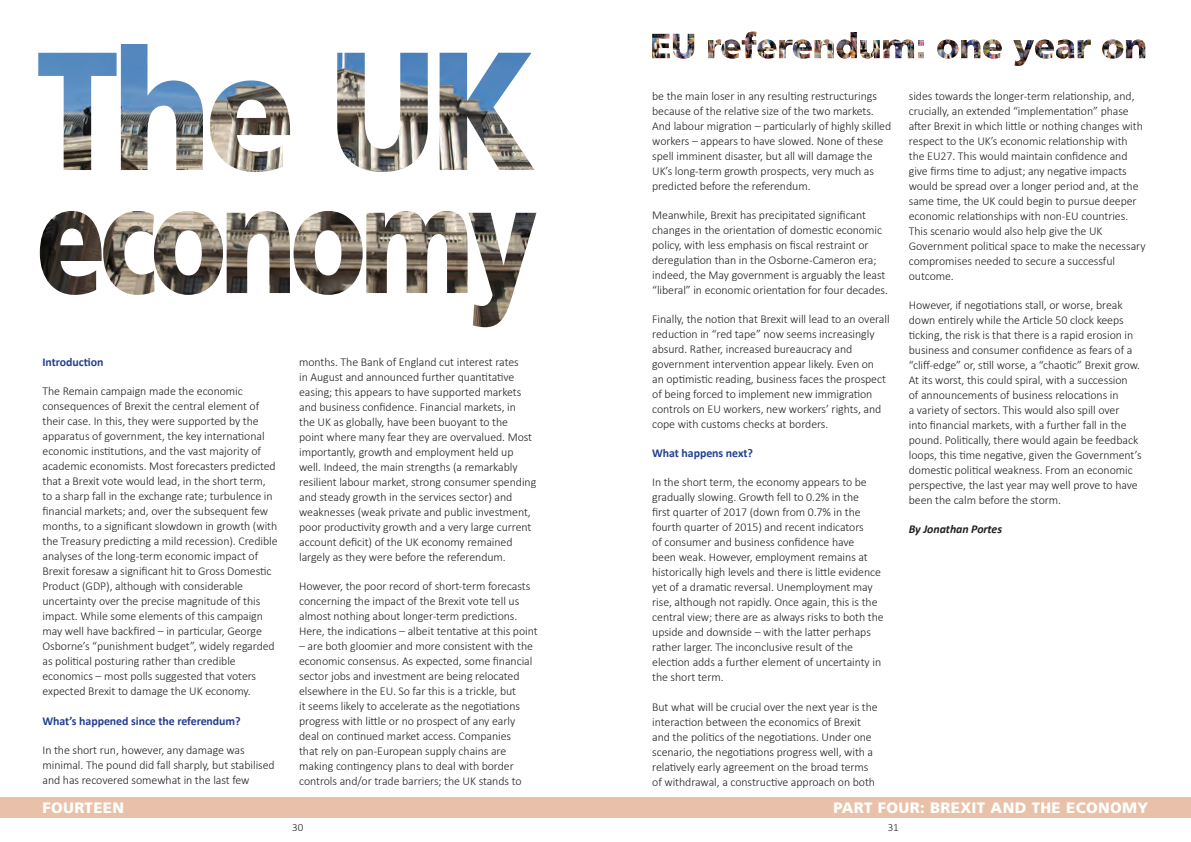
<style>
.page{position:relative;width:1191px;height:842px;background:#fff}
.page>*{position:absolute;margin:0;border:0;box-sizing:border-box;transform-origin:0 0}
.t1{font:900 15px "Frutiger";letter-spacing:.025em;color:#fff}
.t2{font:300 12px/15px "Calibri";letter-spacing:-.005em;color:#231f20}
.t3{font:700 12px "Calibri";letter-spacing:-.005em;color:#253f8e}
.t4{font:italic 700 12px "Calibri";letter-spacing:-.005em;color:#231f20}
.t5{font:300 11px "Calibri";color:#231f20}
</style>
<div class="page">
<div style="left:0;top:797px;width:1191px;height:20px;background:#e9c1a8"></div>
<img style="left:652px;top:32px;width:272px;height:27px">
<img style="left:937px;top:40px;width:208px;height:26px">
<img style="left:40px;top:211px;width:496px;height:116px">
<img style="left:38px;top:44px;width:496px;height:128px">
<p class="t3" style="left:43px;top:355px;width:62px">Introduction</p>
<p class="t2" style="left:43px;top:383px;width:237px">The Remain campaign made the economic consequences of Brexit the central element of their case. In this, they were supported by the apparatus of government, the key international economic institutions, and the vast majority of academic economists. Most forecasters predicted that a Brexit vote would lead, in the short term, to a sharp fall in the exchange rate; turbulence in financial markets; and, over the subsequent few months, to a significant slowdown in growth (with the Treasury predicting a mild recession). Credible analyses of the long-term economic impact of Brexit foresaw a significant hit to Gross Domestic Product (GDP), although with considerable uncertainty over the precise magnitude of this impact. While some elements of this campaign may well have backfired – in particular, George Osborne’s “punishment budget”, widely regarded as political posturing rather than credible economics – most polls suggested that voters expected Brexit to damage the UK economy.</p>
<p class="t3" style="left:43px;top:713px;width:200px">What’s happened since the referendum?</p>
<p class="t2" style="left:43px;top:742px;width:234px">In the short run, however, any damage was minimal. The pound did fall sharply, but stabilised and has recovered somewhat in the last few</p>
<p class="t1" style="left:43px;top:798px;width:83px">FOURTEEN</p>
<p class="t2" style="left:299px;top:354px;width:239px">months. The Bank of England cut interest rates<br>in August and announced further quantitative easing; this appears to have supported markets and business confidence. Financial markets, in<br>the UK as globally, have been buoyant to the<br>point where many fear they are overvalued. Most importantly, growth and employment held up well. Indeed, the main strengths (a remarkably resilient labour market, strong consumer spending and steady growth in the services sector) and weaknesses (weak private and public investment, poor productivity growth and a very large current account deficit) of the UK economy remained largely as they were before the referendum.</p>
<p class="t2" style="left:299px;top:578px;width:240px">However, the poor record of short-term forecasts concerning the impact of the Brexit vote tell us almost nothing about longer-term predictions.<br>Here, the indications – albeit tentative at this point</p>
<p class="t2" style="left:299px;top:638px;width:235px">– are both gloomier and more consistent with the economic consensus. As expected, some financial sector jobs and investment are being relocated elsewhere in the EU. So far this is a trickle, but<br>it seems likely to accelerate as the negotiations progress with little or no prospect of any early deal on continued market access. Companies that rely on pan-European supply chains are making contingency plans to deal with border controls and/or trade barriers; the UK stands to</p>
<p class="t2" style="left:652px;top:88px;width:240px">be the main loser in any resulting restructurings because of the relative size of the two markets.<br>And labour migration – particularly of highly skilled workers – appears to have slowed. None of these spell imminent disaster, but all will damage the UK’s long-term growth prospects, very much as predicted before the referendum.</p>
<p class="t2" style="left:652px;top:207px;width:237px">Meanwhile, Brexit has precipitated significant changes in the orientation of domestic economic policy, with less emphasis on fiscal restraint or deregulation than in the Osborne-Cameron era; indeed, the May government is arguably the least “liberal” in economic orientation for four decades.</p>
<p class="t2" style="left:652px;top:311px;width:239px">Finally, the notion that Brexit will lead to an overall reduction in “red tape” now seems increasingly absurd. Rather, increased bureaucracy and government intervention appear likely. Even on<br>an optimistic reading, business faces the prospect of being forced to implement new immigration controls on EU workers, new workers’ rights, and cope with customs checks at borders.</p>
<p class="t3" style="left:652px;top:446px;width:102px">What happens next?</p>
<p class="t2" style="left:652px;top:474px;width:233px">In the short term, the economy appears to be gradually slowing. Growth fell to 0.2% in the<br>first quarter of 2017 (down from 0.7% in the fourth quarter of 2015) and recent indicators<br>of consumer and business confidence have<br>been weak. However, employment remains at historically high levels and there is little evidence yet of a dramatic reversal. Unemployment may rise, although not rapidly. Once again, this is the central view; there are as always risks to both the upside and downside – with the latter perhaps rather larger. The inconclusive result of the election adds a further element of uncertainty in the short term.</p>
<p class="t2" style="left:652px;top:699px;width:227px">But what will be crucial over the next year is the interaction between the economics of Brexit and the politics of the negotiations. Under one scenario, the negotiations progress well, with a relatively early agreement on the broad terms of withdrawal, a constructive approach on both</p>
<p class="t2" style="left:908px;top:88px;width:238px">sides towards the longer-term relationship, and, crucially, an extended “implementation” phase after Brexit in which little or nothing changes with respect to the UK’s economic relationship with the EU27. This would maintain confidence and give firms time to adjust; any negative impacts would be spread over a longer period and, at the same time, the UK could begin to pursue deeper economic relationships with non-EU countries.<br>This scenario would also help give the UK Government political space to make the necessary compromises needed to secure a successful outcome.</p>
<p class="t2" style="left:908px;top:297px;width:234px">However, if negotiations stall, or worse, break down entirely while the Article 50 clock keeps ticking, the risk is that there is a rapid erosion in business and consumer confidence as fears of a “cliff-edge” or, still worse, a “chaotic” Brexit grow.<br>At its worst, this could spiral, with a succession<br>of announcements of business relocations in<br>a variety of sectors. This would also spill over<br>into financial markets, with a further fall in the pound. Politically, there would again be feedback loops, this time negative, given the Government’s domestic political weakness. From an economic perspective, the last year may well prove to have been the calm before the storm.</p>
<p class="t4" style="left:909px;top:521px;width:95px">By Jonathan Portes</p>
<p class="t1" style="left:833px;top:798px;width:316px">PART FOUR: BREXIT AND THE ECONOMY</p>
<p class="t5" style="left:292px;top:821px;width:13px">30</p>
<p class="t5" style="left:887px;top:821px;width:13px">31</p>
</div>
